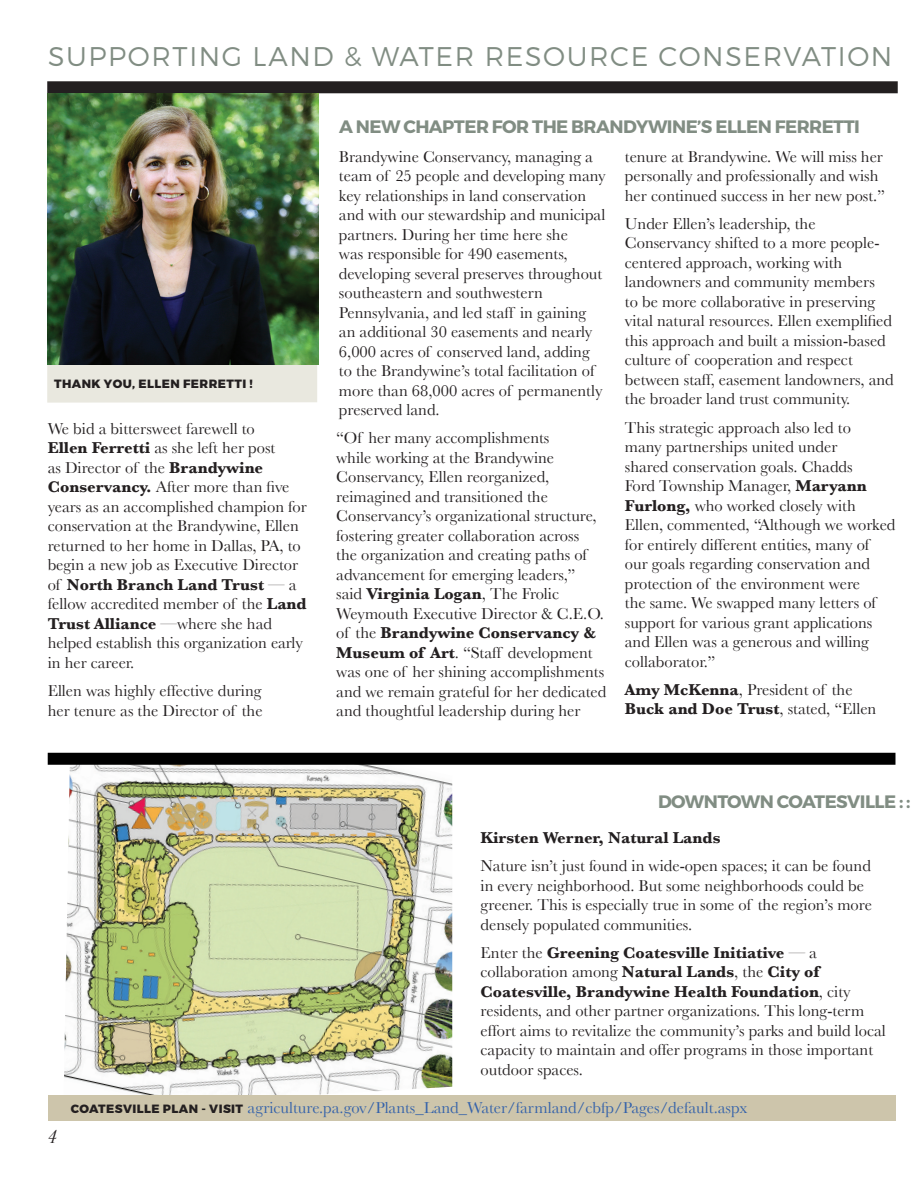
<style>
.page{position:relative;width:918px;height:1188px;background:#fff}
.page>*{position:absolute;margin:0;border:0;box-sizing:border-box;transform-origin:0 0}
.t1{font:300 27px "Montserrat";letter-spacing:.06em;color:#818d83}
.t2{font:italic 19.5px "Baskerville";color:#231f20}
.t3{font:700 18px "Montserrat";letter-spacing:-.03em;color:#818d83}
.t4{font:16.5px/19.5px "Baskerville";color:#231f20}
.t5{font:16.5px "Baskerville";color:#3462aa}
.t6{font:700 16.5px "Baskerville";color:#231f20}
.t7{font:800 12px "Montserrat";letter-spacing:.035em;color:#231f20}
.s1{font-weight:700}
</style>
<div class="page">
<div style="left:47px;top:81px;width:851px;height:12px;background:#231f20"></div>
<img style="left:64px;top:765px;width:388px;height:330px">
<div style="left:48px;top:753px;width:847px;height:12px;background:#000"></div>
<div style="left:48px;top:1095px;width:848px;height:25px;background:#cdc5ab"></div>
<div style="left:47px;top:364px;width:270px;height:39px;background:#e9e8df"></div>
<img style="left:47px;top:93px;width:272px;height:271px">
<h1 class="t1" style="left:48px;top:40px;width:846px">SUPPORTING LAND &amp; WATER R ESOURCE CONSERVATION</h1>
<p class="t7" style="left:54px;top:376px;width:93px">THANK YOU, ELL</p>
<p class="t7" style="left:162px;top:376px;width:93px">EN FERRETTI !</p>
<p class="t4" style="left:48px;top:419px;width:261px">We bid a bittersweet farewell to<br><span class="s1">Ellen Ferretti</span> as she left her post<br>as Director of the <span class="s1">Brandywine Conservancy.</span> After more than five years as an accomplished champion for conservation at the Brandywine, Ellen returned to her home in Dallas, PA, to begin a new job as Executive Director of <span class="s1">North Branch Land Trust</span> — a fellow accredited member of the <span class="s1">Land Trust Alliance</span> —where she had helped establish this organization early in her career.</p>
<p class="t4" style="left:48px;top:681px;width:216px">Ellen was highly effective during her tenure as the Director of the</p>
<p class="t3" style="left:339px;top:115px;width:522px">A NEW CHAPTER FOR THE BRANDYWINE’S ELLEN FERRETTI</p>
<p class="t4" style="left:339px;top:146px;width:268px">Brandywine Conservancy, managing a team of 25 people and developing many key relationships in land conservation and with our stewardship and municipal partners. During her time here she<br>was responsible for 490 easements, developing several preserves throughout southeastern and southwestern Pennsylvania, and led staff in gaining an additional 30 easements and nearly 6,000 acres of conserved land, adding to the Brandywine’s total facilitation of more than 68,000 acres of permanently preserved land.</p>
<p class="t4" style="left:336px;top:428px;width:272px">“Of her many accomplishments<br>while working at the Brandywine Conservancy, Ellen reorganized, reimagined and transitioned the Conservancy’s organizational structure, fostering greater collaboration across<br>the organization and creating paths of advancement for emerging leaders,”<br>said <span class="s1">Virginia Logan</span>, The Frolic Weymouth Executive Director &amp; C.E.O. of the <span class="s1">Brandywine Conservancy &amp; Museum of Art</span>. “Staff development was one of her shining accomplishments and we remain grateful for her dedicated and thoughtful leadership during her</p>
<p class="t4" style="left:625px;top:147px;width:262px">tenure at Brandywine. We will miss her personally and professionally and wish her continued success in her new post.”</p>
<p class="t4" style="left:625px;top:214px;width:270px">Under Ellen’s leadership, the Conservancy shifted to a more people&shy;centered approach, working with landowners and community members<br>to be more collaborative in preserving vital natural resources. Ellen exemplified this approach and built a mission-based culture of cooperation and respect between staff, easement landowners, and the broader land trust community.</p>
<p class="t4" style="left:625px;top:417px;width:272px">This strategic approach also led to<br>many partnerships united under<br>shared conservation goals. Chadds<br>Ford Township Manager, <span class="s1">Maryann Furlong,</span> who worked closely with Ellen, commented, “Although we worked for entirely different entities, many of our goals regarding conservation and protection of the environment were<br>the same. We swapped many letters of support for various grant applications and Ellen was a generous and willing collaborator.”</p>
<p class="t4" style="left:625px;top:680px;width:253px"><span class="s1">Amy McKenna</span>, President of the<br><span class="s1">Buck and Doe Trust</span>, stated, “Ellen</p>
<p class="t3" style="left:658px;top:790px;width:17px">DOW</p>
<p class="t3" style="left:704px;top:790px;width:208px">NTOWN COATESVILLE : :</p>
<p class="t6" style="left:481px;top:828px;width:241px">Kirsten Werner, Natural Lands</p>
<p class="t4" style="left:481px;top:856px;width:393px">Nature isn’t just found in wide-open spaces; it can be found in every neighborhood. But some neighborhoods could be greener. This is especially true in some of the region’s more densely populated communities.</p>
<p class="t4" style="left:481px;top:942px;width:407px">Enter the <span class="s1">Greening Coatesville Initiative</span> — a collaboration among <span class="s1">Natural Lands</span>, the <span class="s1">City of Coatesville, Brandywine Health Foundation</span>, city residents, and other partner organizations. This long-term effort aims to revitalize the community’s parks and build local capacity to maintain and offer programs in those important outdoor spaces.</p>
<p class="t2" style="left:47px;top:1125px;width:11px">4</p>
<p class="t7" style="left:71px;top:1102px;width:155px">COATESVILLE PLAN - VISIT</p>
<p class="t5" style="left:248px;top:1098px;width:501px">agriculture.pa.gov/Plants_Land_Water/farmland/cbfp/Pages/default.aspx</p>
</div>
